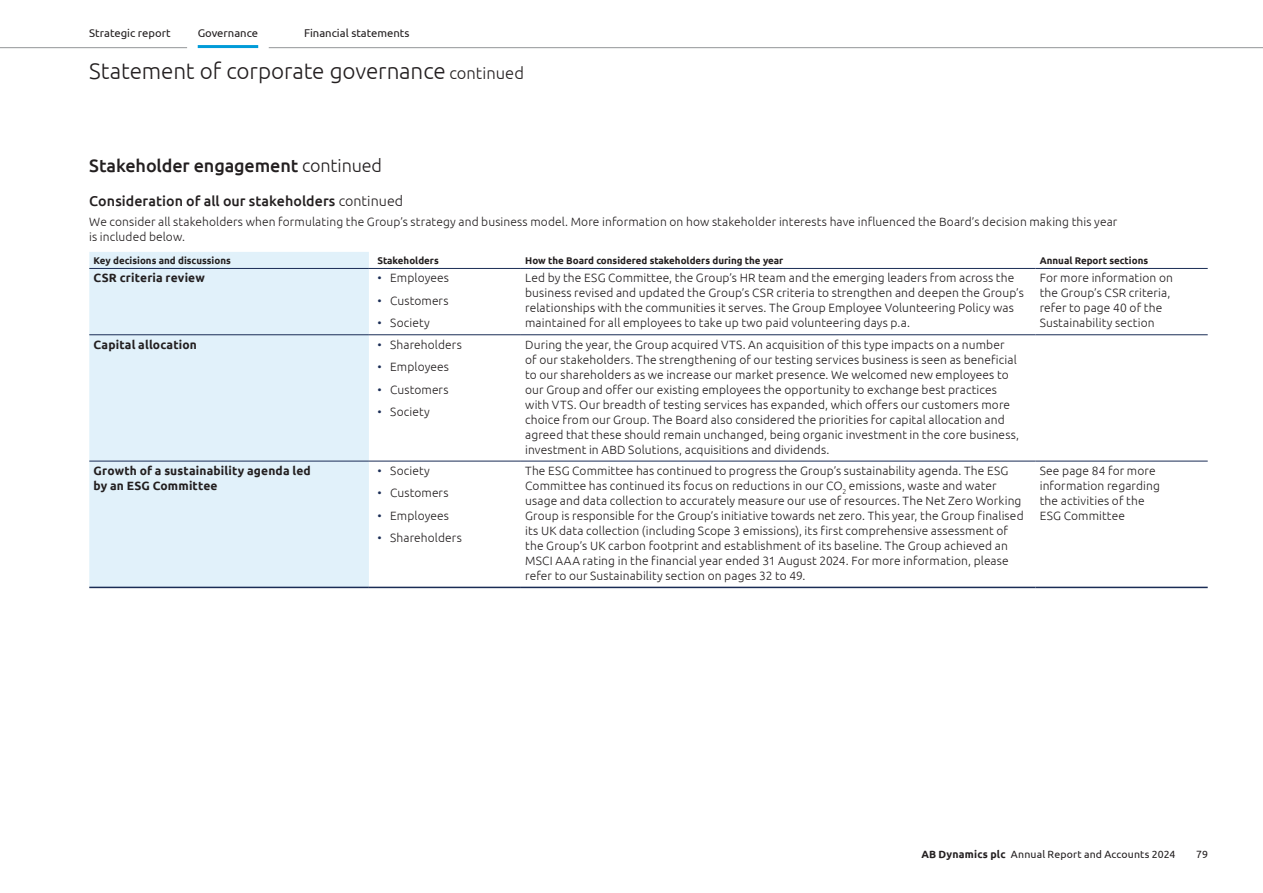
<style>
.page{position:relative;width:1263px;height:893px;background:#fff}
.page>*{position:absolute;margin:0;border:0;box-sizing:border-box;transform-origin:0 0}
.Page_Title{font:300 22.5px "Ubuntu";letter-spacing:-.005em;color:#231f20}
.Subhead_0{font:500 18px "Ubuntu";letter-spacing:-.01em;color:#231f20}
.Subhead_1{font:500 14.25px "Ubuntu";letter-spacing:.005em;color:#231f20}
.Body_Text{font:300 12px/15px "Ubuntu";letter-spacing:.01em;color:#231f20}
.Body_Text-2{font:700 12px/15px "Ubuntu";letter-spacing:.015em;color:#231f20}
.t1{font:11.25px "Ubuntu";color:#231f20}
.t2{font:10.5px "Ubuntu";letter-spacing:.015em;color:#231f20}
.Figshd_LFT{font:700 9.75px "Ubuntu";color:#231f20}
.s1{font-size:16.5px}
.s2{font-weight:300}
.s3{color:#1a2c55}
.s4{font-weight:700}
</style>
<div class="page">
<div style="left:89px;top:252px;width:280px;height:335px;background:#e1f1fa"></div>
<hr style="left:89px;top:268px;width:280px;height:1px;background:#1a2c55">
<hr style="left:89px;top:334px;width:280px;height:1px;background:#1a2c55">
<hr style="left:369px;top:334px;width:152px;height:1px;background:#1a2c55">
<hr style="left:521px;top:334px;width:514px;height:1px;background:#1a2c55">
<hr style="left:1035px;top:334px;width:173px;height:1px;background:#1a2c55">
<hr style="left:369px;top:268px;width:152px;height:1px;background:#1a2c55">
<hr style="left:521px;top:268px;width:514px;height:1px;background:#1a2c55">
<hr style="left:1035px;top:268px;width:173px;height:1px;background:#1a2c55">
<hr style="left:89px;top:461px;width:280px;height:1px;background:#1a2c55">
<hr style="left:369px;top:461px;width:152px;height:1px;background:#1a2c55">
<hr style="left:521px;top:461px;width:514px;height:1px;background:#1a2c55">
<hr style="left:1035px;top:461px;width:173px;height:1px;background:#1a2c55">
<hr style="left:89px;top:587px;width:280px;height:1px;background:#1a2c55">
<hr style="left:369px;top:587px;width:152px;height:1px;background:#1a2c55">
<hr style="left:521px;top:587px;width:514px;height:1px;background:#1a2c55">
<hr style="left:1035px;top:587px;width:173px;height:1px;background:#1a2c55">
<hr style="left:198px;top:45px;width:60px;height:3px;background:#009bd8">
<hr style="left:0;top:47px;width:187px;height:1px;background:#939598">
<hr style="left:269px;top:47px;width:994px;height:1px;background:#939598">
<p class="t1" style="left:89px;top:27px;width:83px">Strategic report</p>
<p class="t1" style="left:198px;top:27px;width:62px">Governance</p>
<p class="t1" style="left:304px;top:27px;width:107px">Financial statements</p>
<p class="Page_Title" style="left:89px;top:58px;width:436px">Statement of corporate governance <span class="s1">continued</span></p>
<p class="Subhead_0" style="left:89px;top:154px;width:294px">Stakeholder engagement <span class="s2">continued</span></p>
<p class="Subhead_1" style="left:89px;top:192px;width:315px">Consideration of all our stakeholders <span class="s2">continued</span></p>
<p class="Body_Text" style="left:89px;top:214px;width:1029px">We consider all stakeholders when formulating the Group’s strategy and business model. More information on how stakeholder interests have influenced the Board’s decision making this year is included below.</p>
<p class="Figshd_LFT" style="left:94px;top:255px;width:139px">Key decisions and discussions</p>
<p class="Figshd_LFT" style="left:377px;top:255px;width:63px">Stakeholders</p>
<p class="Figshd_LFT" style="left:525px;top:255px;width:260px">How the Board considered stakeholders during the year</p>
<p class="Figshd_LFT" style="left:1040px;top:255px;width:110px">Annual Report sections</p>
<p class="Body_Text-2" style="left:94px;top:270px;width:113px">CSR criteria review</p>
<p class="Body_Text" style="left:377px;top:270px;width:73px"><span class="s3">•</span> Employees</p>
<p class="Body_Text" style="left:377px;top:293px;width:73px"><span class="s3">•</span> Customers</p>
<p class="Body_Text" style="left:377px;top:315px;width:54px"><span class="s3">•</span> Society</p>
<p class="Body_Text" style="left:525px;top:270px;width:500px">Led by the ESG Committee, the Group’s HR team and the emerging leaders from across the business revised and updated the Group’s CSR criteria to strengthen and deepen the Group’s relationships with the communities it serves. The Group Employee Volunteering Policy was maintained for all employees to take up two paid volunteering days p.a.</p>
<p class="Body_Text" style="left:1040px;top:270px;width:135px">For more information on the Group’s CSR criteria, refer to page 40 of the<br>Sustainability section</p>
<p class="Body_Text-2" style="left:94px;top:337px;width:105px">Capital allocation</p>
<p class="Body_Text" style="left:377px;top:336px;width:86px"><span class="s3">•</span> Shareholders</p>
<p class="Body_Text" style="left:377px;top:359px;width:73px"><span class="s3">•</span> Employees</p>
<p class="Body_Text" style="left:377px;top:381px;width:73px"><span class="s3">•</span> Customers</p>
<p class="Body_Text" style="left:377px;top:404px;width:54px"><span class="s3">•</span> Society</p>
<p class="Body_Text-2" style="left:94px;top:463px;width:219px">Growth of a sustainability agenda led by an ESG Committee</p>
<p class="Body_Text" style="left:377px;top:463px;width:54px"><span class="s3">•</span> Society</p>
<p class="Body_Text" style="left:377px;top:485px;width:73px"><span class="s3">•</span> Customers</p>
<p class="Body_Text" style="left:377px;top:508px;width:73px"><span class="s3">•</span> Employees</p>
<p class="Body_Text" style="left:377px;top:530px;width:86px"><span class="s3">•</span> Shareholders</p>
<p class="Body_Text" style="left:525px;top:336px;width:495px">During the year, the Group acquired VTS. An acquisition of this type impacts on a number of our stakeholders. The strengthening of our testing services business is seen as beneficial to our shareholders as we increase our market presence. We welcomed new employees to our Group and offer our existing employees the opportunity to exchange best practices with VTS. Our breadth of testing services has expanded, which offers our customers more choice from our Group. The Board also considered the priorities for capital allocation and agreed that these should remain unchanged, being organic investment in the core business, investment in ABD Solutions, acquisitions and dividends.</p>
<p class="Body_Text" style="left:525px;top:463px;width:500px">The ESG Committee has continued to progress the Group’s sustainability agenda. The ESG Committee has continued its focus on reductions in our CO<sub>2</sub> emissions, waste and water usage and data collection to accurately measure our use of resources. The Net Zero Working Group is responsible for the Group’s initiative towards net zero. This year, the Group finalised its UK data collection (including Scope 3 emissions), its first comprehensive assessment of the Group’s UK carbon footprint and establishment of its baseline. The Group achieved an MSCI AAA rating in the financial year ended 31 August 2024. For more information, please refer to our Sustainability section on pages 32 to 49.</p>
<p class="Body_Text" style="left:1040px;top:463px;width:122px">See page 84 for more information regarding the activities of the<br>ESG Committee</p>
<p class="t2" style="left:921px;top:848px;width:256px"><span class="s4">AB Dynamics plc</span> Annual Report and Accounts 2024</p>
<p class="t2" style="left:1196px;top:848px;width:13px">79</p>
</div>
